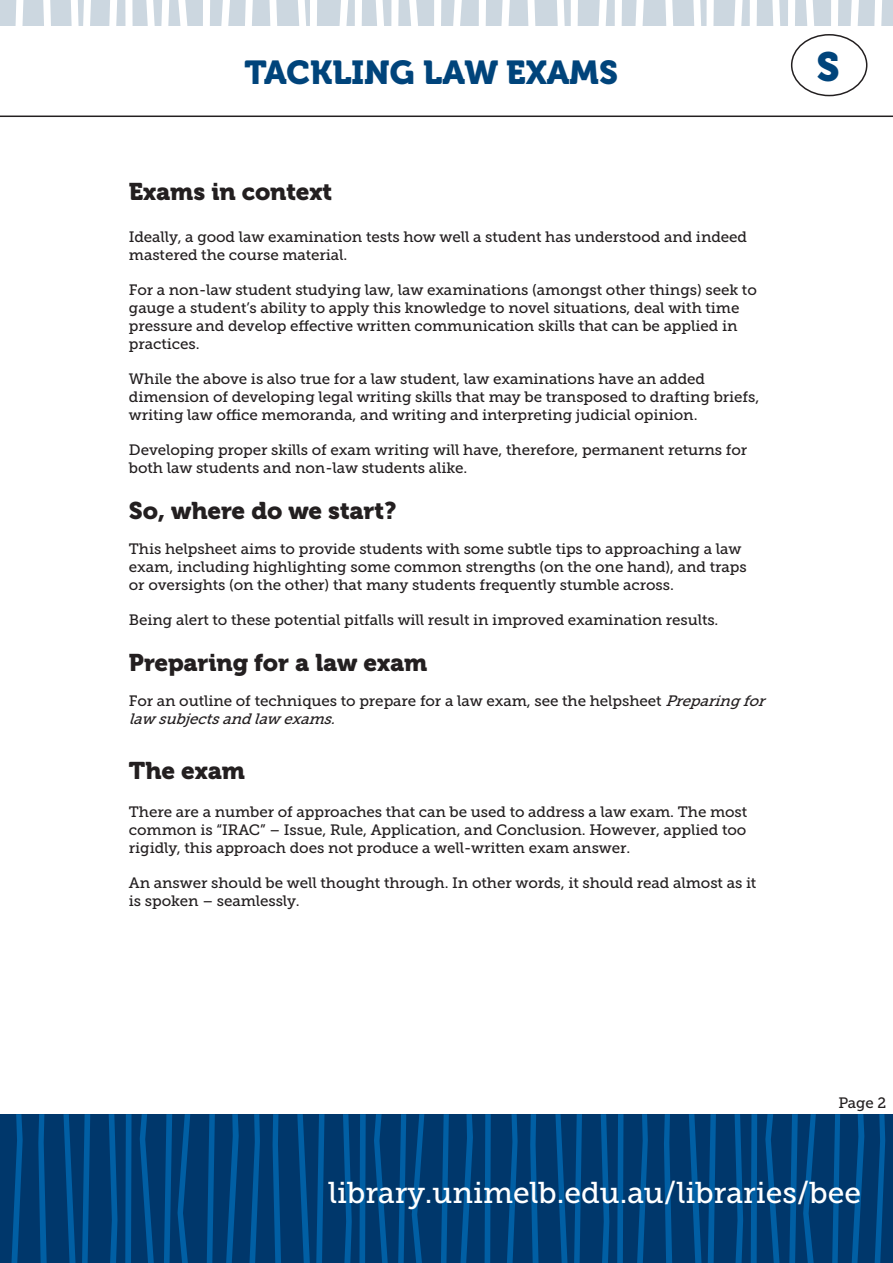
<style>
.page{position:relative;width:893px;height:1263px;background:#fff}
.page>*{position:absolute;margin:0;border:0;box-sizing:border-box;transform-origin:0 0}
.t1{font:40.5px "Museo 900";color:#00447b}
.heading{font:33px "Museo 900";color:#00447b}
.t2{font:30px "Museo Slab 500";color:#fff}
.t3{font:24px "Museo 900";letter-spacing:-.005em;color:#231f20}
.t4{font:15px/18px "Museo Slab 500";letter-spacing:-.005em;color:#231f20}
.s1{font-style:italic}
</style>
<div class="page">
<div style="left:0;top:1114px;width:893px;height:148px;background:#00376b"></div>
<svg style="left:11px;top:1114px;width:12px;height:149px"></svg>
<svg style="left:249px;top:1114px;width:11px;height:149px"></svg>
<svg style="left:507px;top:1114px;width:11px;height:149px"></svg>
<svg style="left:38px;top:1114px;width:9px;height:149px"></svg>
<svg style="left:273px;top:1114px;width:8px;height:149px"></svg>
<svg style="left:530px;top:1114px;width:8px;height:149px"></svg>
<svg style="left:63px;top:1114px;width:13px;height:149px"></svg>
<svg style="left:297px;top:1114px;width:13px;height:149px"></svg>
<svg style="left:555px;top:1114px;width:12px;height:149px"></svg>
<svg style="left:82px;top:1114px;width:8px;height:149px"></svg>
<svg style="left:316px;top:1114px;width:8px;height:149px"></svg>
<svg style="left:574px;top:1114px;width:8px;height:149px"></svg>
<svg style="left:109px;top:1114px;width:8px;height:149px"></svg>
<svg style="left:343px;top:1114px;width:9px;height:149px"></svg>
<svg style="left:601px;top:1114px;width:8px;height:149px"></svg>
<svg style="left:125px;top:1114px;width:7px;height:149px"></svg>
<svg style="left:359px;top:1114px;width:7px;height:149px"></svg>
<svg style="left:617px;top:1114px;width:6px;height:149px"></svg>
<svg style="left:485px;top:1114px;width:6px;height:149px"></svg>
<svg style="left:140px;top:1114px;width:14px;height:149px"></svg>
<svg style="left:374px;top:1114px;width:14px;height:149px"></svg>
<svg style="left:164px;top:1114px;width:8px;height:149px"></svg>
<svg style="left:398px;top:1114px;width:8px;height:149px"></svg>
<svg style="left:178px;top:1114px;width:12px;height:149px"></svg>
<svg style="left:412px;top:1114px;width:12px;height:149px"></svg>
<svg style="left:207px;top:1114px;width:8px;height:149px"></svg>
<svg style="left:441px;top:1114px;width:8px;height:149px"></svg>
<svg style="left:226px;top:1114px;width:13px;height:149px"></svg>
<svg style="left:460px;top:1114px;width:13px;height:149px"></svg>
<svg style="left:637px;top:1114px;width:11px;height:149px"></svg>
<svg style="left:875px;top:1114px;width:10px;height:149px"></svg>
<svg style="left:664px;top:1114px;width:8px;height:149px"></svg>
<svg style="left:689px;top:1114px;width:12px;height:149px"></svg>
<svg style="left:708px;top:1114px;width:8px;height:149px"></svg>
<svg style="left:735px;top:1114px;width:8px;height:149px"></svg>
<svg style="left:751px;top:1114px;width:6px;height:149px"></svg>
<svg style="left:765px;top:1114px;width:14px;height:149px"></svg>
<svg style="left:789px;top:1114px;width:27px;height:149px"></svg>
<svg style="left:832px;top:1114px;width:8px;height:149px"></svg>
<svg style="left:852px;top:1114px;width:12px;height:149px"></svg>
<div style="left:0;top:0;width:893px;height:26px;background:#ccd7e0"></div>
<svg style="left:16px;top:0;width:7px;height:26px"></svg>
<svg style="left:161px;top:0;width:8px;height:26px"></svg>
<div style="left:203px;top:0;width:7px;height:26px;background:#fff"></div>
<div style="left:310px;top:0;width:7px;height:26px;background:#fff"></div>
<div style="left:571px;top:0;width:7px;height:26px;background:#fff"></div>
<div style="left:615px;top:0;width:7px;height:26px;background:#fff"></div>
<div style="left:750px;top:0;width:7px;height:26px;background:#fff"></div>
<div style="left:831px;top:0;width:7px;height:26px;background:#fff"></div>
<svg style="left:874px;top:0;width:8px;height:26px"></svg>
<div style="left:788px;top:0;width:7px;height:26px;background:#fff"></div>
<div style="left:706px;top:0;width:8px;height:26px;background:#fff"></div>
<div style="left:391px;top:0;width:8px;height:26px;background:#fff"></div>
<div style="left:355px;top:0;width:7px;height:26px;background:#fff"></div>
<div style="left:434px;top:0;width:7px;height:26px;background:#fff"></div>
<div style="left:479px;top:0;width:7px;height:26px;background:#fff"></div>
<svg style="left:221px;top:0;width:9px;height:26px"></svg>
<svg style="left:339px;top:0;width:9px;height:26px"></svg>
<svg style="left:453px;top:0;width:9px;height:26px"></svg>
<svg style="left:501px;top:0;width:9px;height:26px"></svg>
<svg style="left:599px;top:0;width:8px;height:26px"></svg>
<svg style="left:635px;top:0;width:9px;height:26px"></svg>
<svg style="left:734px;top:0;width:9px;height:26px"></svg>
<svg style="left:851px;top:0;width:8px;height:26px"></svg>
<svg style="left:245px;top:0;width:8px;height:26px"></svg>
<svg style="left:109px;top:0;width:8px;height:26px"></svg>
<svg style="left:43px;top:0;width:8px;height:26px"></svg>
<svg style="left:71px;top:0;width:20px;height:26px"></svg>
<div style="left:125px;top:0;width:8px;height:26px;background:#fff"></div>
<svg style="left:146px;top:0;width:9px;height:26px"></svg>
<svg style="left:269px;top:0;width:8px;height:26px"></svg>
<svg style="left:298px;top:0;width:8px;height:26px"></svg>
<svg style="left:376px;top:0;width:8px;height:26px"></svg>
<svg style="left:528px;top:0;width:7px;height:26px"></svg>
<svg style="left:557px;top:0;width:8px;height:26px"></svg>
<svg style="left:665px;top:0;width:8px;height:26px"></svg>
<svg style="left:806px;top:0;width:8px;height:26px"></svg>
<svg style="left:693px;top:0;width:8px;height:26px"></svg>
<svg style="left:772px;top:0;width:8px;height:26px"></svg>
<svg style="left:409px;top:0;width:9px;height:26px"></svg>
<svg style="left:178px;top:0;width:9px;height:26px"></svg>
<hr style="left:0;top:116px;width:893px;height:1px;background:#231f20">
<div style="left:791px;top:34px;width:76px;height:62px;border:2px solid #231f20;border-radius:50%"></div>
<p class="heading" style="left:245px;top:53px;width:375px">TACKLING LAW EXAMS</p>
<p class="t3" style="left:129px;top:178px;width:205px">Exams in context</p>
<p class="t4" style="left:129px;top:228px;width:620px">Ideally, a good law examination tests how well a student has understood and indeed mastered the course material.</p>
<p class="t4" style="left:129px;top:281px;width:629px">For a non-law student studying law, law examinations (amongst other things) seek to gauge a student’s ability to apply this knowledge to novel situations, deal with time pressure and develop effective written communication skills that can be applied in practices.</p>
<p class="t4" style="left:129px;top:370px;width:632px">While the above is also true for a law student, law examinations have an added dimension of developing legal writing skills that may be transposed to drafting briefs, writing law office memoranda, and writing and interpreting judicial opinion.</p>
<p class="t4" style="left:129px;top:441px;width:620px">Developing proper skills of exam writing will have, therefore, permanent returns for both law students and non-law students alike.</p>
<p class="t3" style="left:129px;top:497px;width:269px">So, where do we start?</p>
<p class="t4" style="left:129px;top:540px;width:619px">This helpsheet aims to provide students with some subtle tips to approaching a law exam, including highlighting some common strengths (on the one hand), and traps or oversights (on the other) that many students frequently stumble across.</p>
<p class="t4" style="left:129px;top:611px;width:591px">Being alert to these potential pitfalls will result in improved examination results.</p>
<p class="t3" style="left:129px;top:649px;width:300px">Preparing for a law exam</p>
<p class="t4" style="left:129px;top:692px;width:642px">For an outline of techniques to prepare for a law exam, see the helpsheet <span class="s1">Preparingfor law subjects and law exams.</span></p>
<p class="t3" style="left:129px;top:757px;width:118px">The exam</p>
<p class="t4" style="left:129px;top:803px;width:620px;text-align:justify">There are a number of approaches that can be used to address a law exam. The most common is “IRAC” – Issue, Rule, Application, and Conclusion. However, applied too rigidly, this approach does not produce a well-written exam answer.</p>
<p class="t4" style="left:129px;top:874px;width:629px">An answer should be well thought through. In other words, it should read almost as it is spoken – seamlessly.</p>
<p class="t1" style="left:816px;top:43px;width:25px">S</p>
<p class="t4" style="left:838px;top:1094px;width:49px">Page 2</p>
<p class="t2" style="left:328px;top:1175px;width:534px">library.unimelb.edu.au/libraries/bee</p>
</div>
